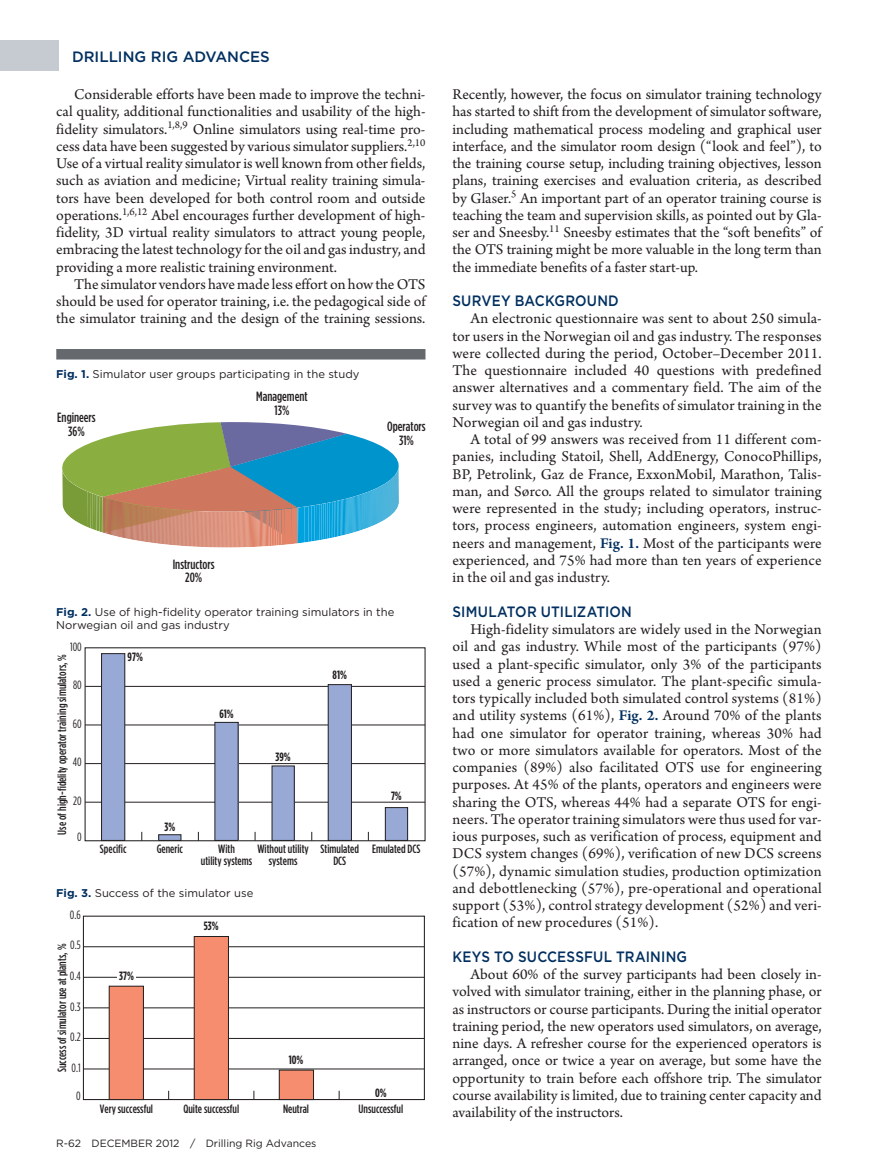
<style>
.page{position:relative;width:878px;height:1175px;background:#fff}
.page>*{position:absolute;margin:0;border:0;box-sizing:border-box;transform-origin:0 0}
.t1{font:15.75px/17.2px "Arno Pro";color:#231f20;text-align:justify}
.t2{font:500 15px "Gotham";letter-spacing:.005em;color:#002f60;scale:.9 1}
.t3{font:500 15px "Gotham";letter-spacing:.005em;color:#002f60}
.t4{font:500 13.35px/13.4px "Gotham Condensed";color:#231f20;text-align:center}
.t5{font:500 12px/12px "Gotham Condensed";color:#231f20;text-align:center}
.t6{font:12px "Gotham Condensed";color:#231f20}
.t7{font:700 12px "Gotham Condensed";color:#231f20}
.t8{font:11.25px/12.8px "Gotham";color:#231f20}
.t9{font:10.5px "Gotham";letter-spacing:-.005em;color:#231f20}
.s1{font-weight:700;color:#002f60}
.s2{font-weight:600;color:#002f60}
</style>
<div class="page">
<div style="left:0;top:40px;width:58px;height:31px;background:#c5cbd1"></div>
<div style="left:56px;top:349px;width:369px;height:10px;background:#65696e"></div>
<svg style="left:62px;top:422px;width:337px;height:125px"></svg>
<div style="left:85px;top:647px;width:340px;height:194px;border:1px solid #231f20"></div>
<hr style="left:85px;top:802px;width:340px;height:1px;background:#231f20">
<hr style="left:85px;top:763px;width:340px;height:1px;background:#231f20">
<hr style="left:85px;top:724px;width:340px;height:1px;background:#231f20">
<hr style="left:85px;top:686px;width:340px;height:1px;background:#231f20">
<div style="left:385px;top:807px;width:22px;height:33px;background:#98a9d6"></div>
<div style="left:385px;top:807px;width:23px;height:33px;border:1px solid #231f20"></div>
<div style="left:328px;top:684px;width:23px;height:156px;background:#98a9d6"></div>
<div style="left:328px;top:684px;width:24px;height:156px;border:1px solid #231f20"></div>
<div style="left:272px;top:766px;width:22px;height:74px;background:#98a9d6"></div>
<div style="left:271px;top:765px;width:24px;height:75px;border:1px solid #231f20"></div>
<div style="left:215px;top:722px;width:23px;height:118px;background:#98a9d6"></div>
<div style="left:159px;top:834px;width:22px;height:6px;background:#98a9d6"></div>
<div style="left:158px;top:834px;width:23px;height:6px;border:1px solid #231f20"></div>
<div style="left:102px;top:653px;width:23px;height:187px;background:#98a9d6"></div>
<div style="left:101px;top:653px;width:24px;height:187px;border:1px solid #231f20"></div>
<div style="left:83px;top:915px;width:342px;height:185px;border:1px solid #231f20"></div>
<hr style="left:83px;top:1068px;width:341px;height:1px;background:#231f20">
<hr style="left:83px;top:1038px;width:341px;height:1px;background:#231f20">
<hr style="left:83px;top:1007px;width:341px;height:1px;background:#231f20">
<hr style="left:83px;top:977px;width:341px;height:1px;background:#231f20">
<hr style="left:83px;top:946px;width:341px;height:1px;background:#231f20">
<div style="left:279px;top:1070px;width:34px;height:29px;background:#f68d6f"></div>
<div style="left:279px;top:1069px;width:35px;height:30px;border:1px solid #231f20"></div>
<div style="left:194px;top:936px;width:34px;height:163px;background:#f68d6f"></div>
<div style="left:194px;top:936px;width:35px;height:163px;border:1px solid #231f20"></div>
<div style="left:109px;top:986px;width:34px;height:113px;background:#f68d6f"></div>
<div style="left:109px;top:985px;width:35px;height:114px;border:1px solid #231f20"></div>
<div style="left:117px;top:970px;width:18px;height:11px;background:#fff"></div>
<p class="t3" style="left:72px;top:46px;width:199px">DRILLING RIG ADVANCES</p>
<p class="t1" style="left:56px;top:86px;width:371px;text-indent:18px">Considerable efforts have been made to improve the techni&shy;cal quality, additional functionalities and usability of the high&shy;fidelity simulators.<sup>1,8,9</sup> Online simulators using real-time pro&shy;cess data have been suggested by various simulator suppliers.<sup>2,10<br></sup>Use of a virtual reality simulator is well known from other fields, such as aviation and medicine; Virtual reality training simula&shy;tors have been developed for both control room and outside operations.<sup>1,6,12</sup> Abel encourages further development of high&shy;fidelity, 3D virtual reality simulators to attract young people, embracing the latest technology for the oil and gas industry, and providing a more realistic training environment.</p>
<p class="t1" style="left:56px;top:276px;width:371px;text-indent:18px">The simulator vendors have made less effort on how the OTS should be used for operator training, i.e. the pedagogical side of the simulator training and the design of the training sessions.</p>
<p class="t8" style="left:56px;top:367px;width:305px"><span class="s1">Fig. 1.</span> Simulator user groups participating in the study</p>
<p class="t4" style="left:57px;top:411px;width:40px">Engineers<br>36%</p>
<p class="t4" style="left:256px;top:390px;width:53px">Management<br>13%</p>
<p class="t4" style="left:387px;top:420px;width:40px">Operators<br>31%</p>
<p class="t4" style="left:173px;top:557px;width:43px">Instructors<br>20%</p>
<p class="t8" style="left:56px;top:605px;width:339px"><span class="s1">Fig. 2.</span> Use of high-fidelity operator training simulators in the<br>Norwegian oil and gas industry</p>
<p class="t6" style="left:70px;top:639px;width:13px">100</p>
<p class="t5" style="left:56px;top:834px;width:182px;rotate:-90deg">Use of high-fidelity operator training simulators, %</p>
<p class="t6" style="left:73px;top:678px;width:10px">80</p>
<p class="t6" style="left:73px;top:716px;width:10px">60</p>
<p class="t6" style="left:73px;top:755px;width:10px">40</p>
<p class="t6" style="left:73px;top:793px;width:10px">20</p>
<p class="t6" style="left:77px;top:829px;width:6px">0</p>
<p class="t7" style="left:128px;top:649px;width:17px">97%</p>
<p class="t7" style="left:164px;top:819px;width:12px">3%</p>
<p class="t5" style="left:100px;top:843px;width:28px">Specific</p>
<p class="t5" style="left:157px;top:843px;width:28px">Generic</p>
<p class="t7" style="left:219px;top:706px;width:16px">61%</p>
<p class="t7" style="left:275px;top:750px;width:17px">39%</p>
<p class="t7" style="left:332px;top:668px;width:16px">81%</p>
<p class="t7" style="left:391px;top:788px;width:12px">7%</p>
<p class="t5" style="left:201px;top:843px;width:53px">With<br>utility systems</p>
<p class="t5" style="left:257px;top:843px;width:53px">Without utility systems</p>
<p class="t5" style="left:320px;top:843px;width:40px">Stimulated<br>DCS</p>
<p class="t5" style="left:372px;top:843px;width:50px">Emulated DCS</p>
<p class="t8" style="left:56px;top:886px;width:198px"><span class="s1">Fig. 3.</span> Success of the simulator use</p>
<p class="t6" style="left:70px;top:907px;width:12px">0.6</p>
<p class="t6" style="left:70px;top:938px;width:12px">0.5</p>
<p class="t5" style="left:56px;top:1072px;width:130px;rotate:-90deg">Success of simulator use at plants, %</p>
<p class="t6" style="left:70px;top:969px;width:12px">0.4</p>
<p class="t6" style="left:70px;top:999px;width:12px">0.3</p>
<p class="t6" style="left:70px;top:1030px;width:12px">0.2</p>
<p class="t6" style="left:71px;top:1060px;width:11px">0.1</p>
<p class="t6" style="left:76px;top:1088px;width:6px">0</p>
<p class="t7" style="left:119px;top:969px;width:16px">37%</p>
<p class="t5" style="left:100px;top:1102px;width:55px">Very successful</p>
<p class="t7" style="left:204px;top:918px;width:16px">53%</p>
<p class="t7" style="left:289px;top:1053px;width:16px">10%</p>
<p class="t7" style="left:375px;top:1085px;width:13px">0%</p>
<p class="t5" style="left:183px;top:1102px;width:57px">Quite successful</p>
<p class="t5" style="left:283px;top:1102px;width:27px">Neutral</p>
<p class="t5" style="left:358px;top:1102px;width:46px">Unsuccessful</p>
<p class="t9" style="left:56px;top:1136px;width:262px">R-62 december 2012 / Drilling Rig Advances</p>
<p class="t1" style="left:452px;top:86px;width:371px">Recently, however, the focus on simulator training technology has started to shift from the development of simulator software, including mathematical process modeling and graphical user interface, and the simulator room design (“look and feel”), to the training course setup, including training objectives, lesson plans, training exercises and evaluation criteria, as described by Glaser.<sup>5</sup> An important part of an operator training course is teaching the team and supervision skills, as pointed out by Gla&shy;ser and Sneesby.<sup>11</sup> Sneesby estimates that the “soft benefits” of the OTS training might be more valuable in the long term than the immediate benefits of a faster start-up.</p>
<p class="t2" style="left:452px;top:291px;width:186px">SURVEY BACKGROUND</p>
<p class="t1" style="left:452px;top:311px;width:371px;text-indent:18px">An electronic questionnaire was sent to about 250 simula&shy;tor users in the Norwegian oil and gas industry. The responses were collected during the period, October–December 2011.<br>The questionnaire included 40 questions with predefined answer alternatives and a commentary field. The aim of the survey was to quantify the benefits of simulator training in the Norwegian oil and gas industry.</p>
<p class="t1" style="left:452px;top:431px;width:371px;text-indent:18px">A total of 99 answers was received from 11 different com&shy;panies, including Statoil, Shell, AddEnergy, ConocoPhillips, BP, Petrolink, Gaz de France, ExxonMobil, Marathon, Talis&shy;man, and Sørco. All the groups related to simulator training were represented in the study; including operators, instruc&shy;tors, process engineers, automation engineers, system engi&shy;neers and management, <span class="s2">Fig. 1.</span> Most of the participants were experienced, and 75% had more than ten years of experience in the oil and gas industry.</p>
<p class="t2" style="left:452px;top:601px;width:201px">SIMULATOR UTILIZATION</p>
<p class="t1" style="left:452px;top:621px;width:371px;text-indent:18px">High-fidelity simulators are widely used in the Norwegian oil and gas industry. While most of the participants (97%) used a plant-specific simulator, only 3% of the participants used a generic process simulator. The plant-specific simula&shy;tors typically included both simulated control systems (81%) and utility systems (61%), <span class="s2">Fig. 2.</span> Around 70% of the plants had one simulator for operator training, whereas 30% had two or more simulators available for operators. Most of the companies (89%) also facilitated OTS use for engineering purposes. At 45% of the plants, operators and engineers were sharing the OTS, whereas 44% had a separate OTS for engi&shy;neers. The operator training simulators were thus used for var&shy;ious purposes, such as verification of process, equipment and DCS system changes (69%), verification of new DCS screens (57%), dynamic simulation studies, production optimization and debottlenecking (57%), pre-operational and operational support (53%), control strategy development (52%) and veri&shy;fication of new procedures (51%).</p>
<p class="t2" style="left:452px;top:946px;width:262px">KEYS TO SUCCESSFUL TRAINING</p>
<p class="t1" style="left:452px;top:966px;width:371px;text-indent:18px">About 60% of the survey participants had been closely in&shy;volved with simulator training, either in the planning phase, or as instructors or course participants. During the initial operator training period, the new operators used simulators, on average, nine days. A refresher course for the experienced operators is arranged, once or twice a year on average, but some have the opportunity to train before each offshore trip. The simulator course availability is limited, due to training center capacity and availability of the instructors.</p>
</div>
